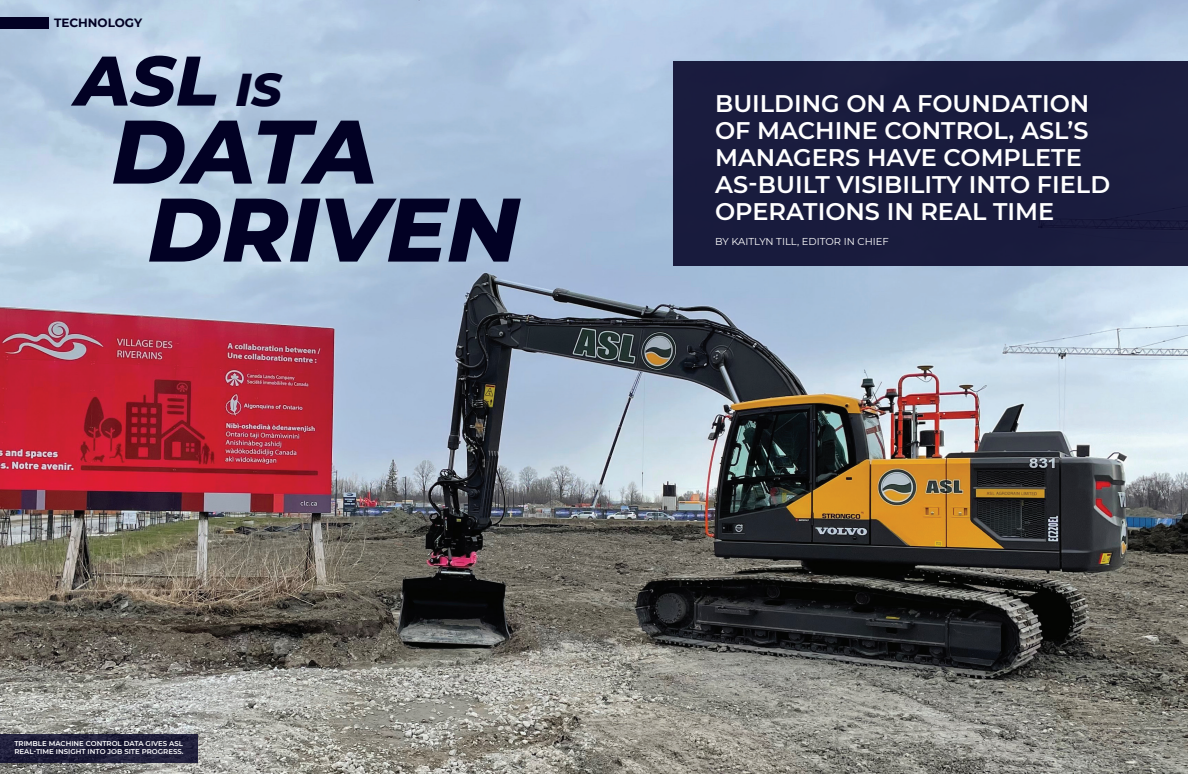
<style>
.page{position:relative;width:1188px;height:774px;background:#fff}
.page>*{position:absolute;margin:0;border:0;box-sizing:border-box;transform-origin:0 0}
.Artile_Title_-__blue__ALTERNATE{font:italic 800 90px/78px "Montserrat";letter-spacing:-.005em;color:#020124}
.Artile_Title_-__blue__ALTERNATE-2{font:italic 800 70px "Montserrat";color:#020124}
.Artile_Subtitle_-__blue__ALTERNATE{font:600 24px/27px "Montserrat";color:#fff}
.t1{font:700 12px "Montserrat";color:#020124}
.By_Line__blue{font:10px "Montserrat";color:#fff}
.Image_Caption__White{font:600 7px/8.4px "Montserrat";color:#fff}
.s1{font-size:47px}
</style>
<div class="page">
<img style="left:0;top:0;width:1188px;height:774px">
<div style="left:0;top:17px;width:49px;height:11px;background:#020124"></div>
<div style="left:673px;top:62px;width:515px;height:204px;background:#1a1c3e"></div>
<svg style="left:0;top:734px;width:198px;height:29px;background:#1f1e39"></svg>
<p class="t1" style="left:54px;top:14px;width:90px">TECHNOLOGY</p>
<p class="Artile_Title_-__blue__ALTERNATE-2" style="left:76px;top:29px;width:208px">ASL <span class="s1">IS</span></p>
<p class="Artile_Title_-__blue__ALTERNATE" style="left:148px;top:108px;width:373px;text-indent:-36px">DATA<br>DRIVEN</p>
<p class="Image_Caption__White" style="left:14px;top:739px;width:171px">TRIMBLE MACHINE CONTROL DATA GIVES ASL<br>REAL-TIME INSIGHT INTO JOB SITE PROGRESS.</p>
<p class="Artile_Subtitle_-__blue__ALTERNATE" style="left:715px;top:89px;width:397px">BUILDING ON A FOUNDATION<br>OF MACHINE CONTROL, ASL’S<br>MANAGERS HAVE COMPLETE<br>AS-BUILT VISIBILITY INTO FIELD<br>OPERATIONS IN REAL TIME</p>
<p class="By_Line__blue" style="left:715px;top:235px;width:175px">BY KAITLYN TILL, EDITOR IN CHIEF</p>
</div>
